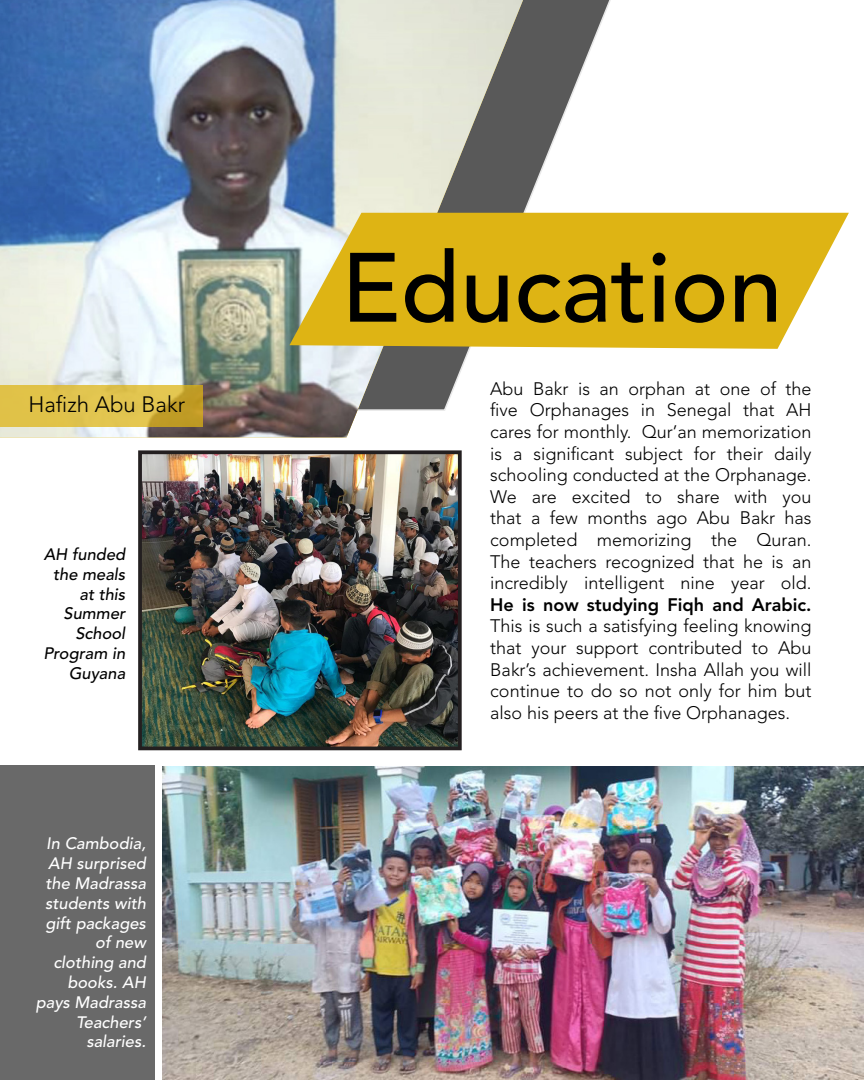
<style>
.page{position:relative;width:864px;height:1080px;background:#fff}
.page>*{position:absolute;margin:0;border:0;box-sizing:border-box;transform-origin:0 0}
._2nd_PAGE{font:500 97.2px "Avenir LT Std";color:#000}
._2nd_PAGE-2{font:300 22.2px "Avenir LT Std";color:#000}
._2nd_PAGE-3{font:300 18px/21.6px "Avenir LT Std";color:#000;text-align:justify}
._2nd_PAGE-4{font:italic 500 16.5px/19.8px "Avenir LT Std";color:#fff;text-align:right}
._2nd_PAGE-5{font:italic 500 16.5px/19.8px "Avenir LT Std";color:#000;text-align:right}
.s1{font-weight:800}
</style>
<div class="page">
<div style="left:0;top:766px;width:155px;height:314px;background:#696969"></div>
<img style="left:162px;top:766px;width:702px;height:314px">
<img style="left:143px;top:455px;width:314px;height:290px">
<div style="left:138px;top:450px;width:324px;height:300px;border:4px solid #231f20"></div>
<svg style="left:523px;top:0;width:100px;height:213px"></svg>
<img style="left:0;top:0;width:523px;height:437px">
<svg style="left:289px;top:213px;width:560px;height:136px;background:#deba31"></svg>
<svg style="left:0;top:386px;width:203px;height:41px;background:#dabb45"></svg>
<p class="_2nd_PAGE-2" style="left:28px;top:391px;width:158px">Hafizh Abu Bakr</p>
<p class="_2nd_PAGE-5" style="left:43px;top:545px;width:83px">AH funded the meals at this<br>Summer<br>School<br>Program in<br>Guyana</p>
<p class="_2nd_PAGE-4" style="left:36px;top:834px;width:112px">In Cambodia,<br>AH surprised the Madrassa students with gift packages of new clothing and books. AH pays Madrassa<br>Teachers’ salaries.</p>
<p class="_2nd_PAGE" style="left:341px;top:232px;width:443px">Education</p>
<p class="_2nd_PAGE-3" style="left:490px;top:378px;width:323px">Abu Bakr is an orphan at one of the five Orphanages in Senegal that AH cares for monthly. Qur’an memorization is a significant subject for their daily schooling conducted at the Orphanage.<br>We are excited to share with you that a few months ago Abu Bakr has completed memorizing the Quran.<br>The teachers recognized that he is an incredibly intelligent nine year old.<br><span class="s1">He is now studying Fiqh and Arabic.<br></span>This is such a satisfying feeling knowing that your support contributed to Abu Bakr’s achievement. Insha Allah you will continue to do so not only for him but also his peers at the five Orphanages.</p>
</div>
